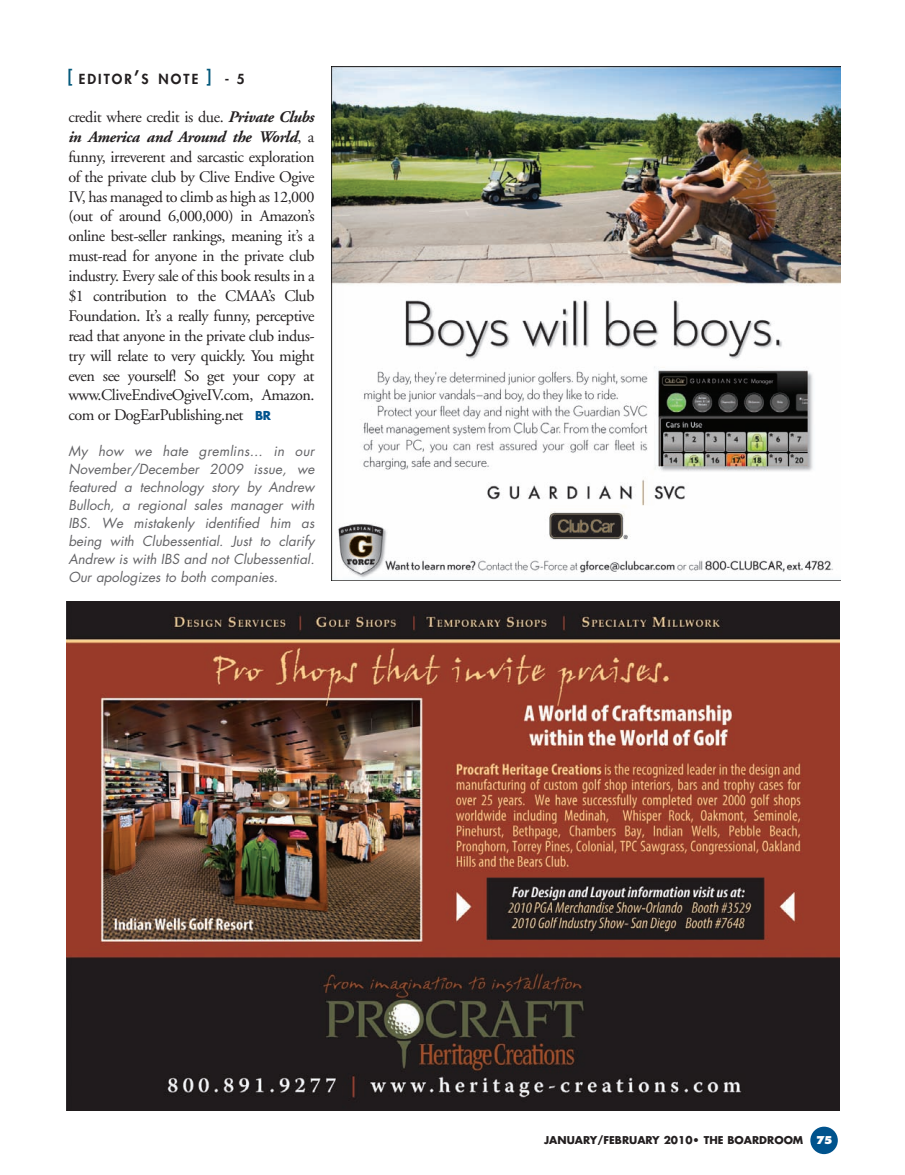
<style>
.page{position:relative;width:905px;height:1175px;background:#fff}
.page>*{position:absolute;margin:0;border:0;box-sizing:border-box;transform-origin:0 0}
.t1{font:16.2px/19.8px "Adobe Garamond";letter-spacing:-.03em;color:#231f20;text-align:justify}
.t2{font:italic 13.5px/18px "Futura";color:#636366;text-align:justify}
.t3{font:800 13.5px "Futura";letter-spacing:.155em;color:#231f20}
.t4{font:700 10.5px "Futura";color:#231f20}
.s1{font-size:18px;color:#04597b}
.s2{font-size:18px}
.s3{font-weight:700;font-style:italic}
.s4{font-family:"Futura";font-weight:700;font-size:12px;color:#00538d}
.s5{font-weight:800;color:#fff}
</style>
<div class="page">
<img style="left:66px;top:66px;width:775px;height:1089px">
<p class="t3" style="left:68px;top:72px;width:178px"><span class="s1">[</span> EDITOR<span class="s2">’</span>S NOTE <span class="s1">]</span> - 5</p>
<p class="t1" style="left:68px;top:108px;width:248px">credit where credit is due. <span class="s3">Private Clubs in America and Around the World</span>, a funny, irreverent and sarcastic exploration of the private club by Clive Endive Ogive IV, has managed to climb as high as 12,000 (out of around 6,000,000) in Amazon’s online best-seller rankings, meaning it’s a must-read for anyone in the private club industry. Every sale of this book results in a $1 contribution to the CMAA’s Club Foundation. It’s a really funny, perceptive read that anyone in the private club indus&shy;try will relate to very quickly. You might even see yourself! So get your copy at www.CliveEndiveOgiveIV.com, Amazon. com or DogEarPublishing.net <span class="s4">BR</span></p>
<p class="t2" style="left:68px;top:443px;width:248px">My how we hate gremlins... in our November/December 2009 issue, we featured a technology story by Andrew Bulloch, a regional sales manager with IBS. We mistakenly identified him as being with Clubessential. Just to clarify Andrew is with IBS and not Clubessential.<br>Our apologizes to both companies.</p>
<p class="t4" style="left:544px;top:1135px;width:290px">JANUARY/FEBRUARY 2010• THE BOARDROOM <span class="s5">75</span></p>
</div>
